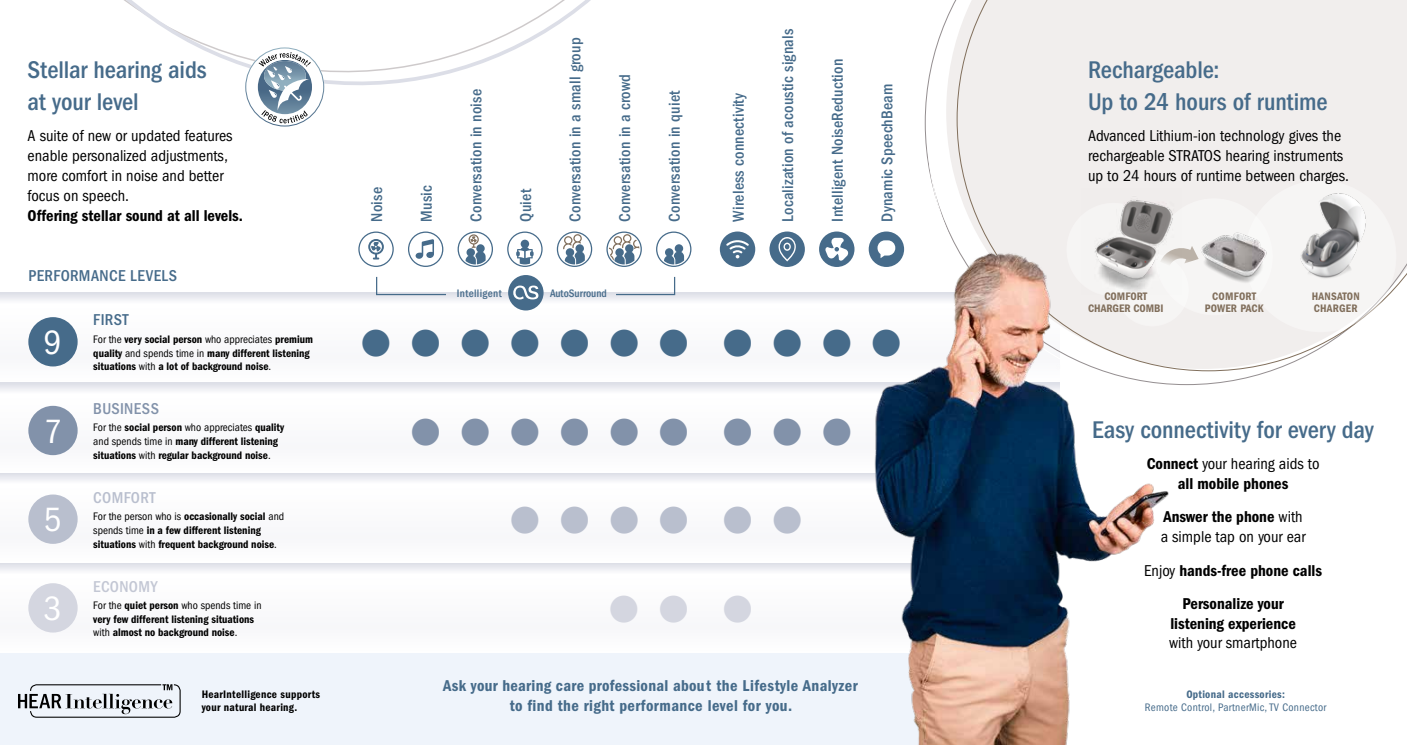
<style>
.page{position:relative;width:1407px;height:745px;background:#fff}
.page>*{position:absolute;margin:0;border:0;box-sizing:border-box;transform-origin:0 0}
.t1{font:37.5px "Zapf Dingbats ITC";color:#466b8a}
.t2{font:37.5px "Zapf Dingbats ITC";color:#8292aa}
.t3{font:37.5px "Zapf Dingbats ITC";color:#b9bfce}
.t4{font:37.5px "Zapf Dingbats ITC";color:#d4d6e0}
.t5{font:condensed 34.88px "Franklin Gothic";color:#fff}
.t6{font:500 condensed 25px/31.2px "Franklin Gothic";letter-spacing:-.005em;color:#466b8a}
.t7{font:condensed 16.25px/20px "Franklin Gothic";color:#000}
.t8{font:500 condensed 16.25px "Franklin Gothic";letter-spacing:.01em;color:#466b8a}
.t9{font:600 condensed 16.25px/19.5px "Franklin Gothic";color:#000;text-align:center}
.t10{font:600 condensed 16.25px/20px "Franklin Gothic";letter-spacing:.025em;color:#466b8a;text-align:center}
.t11{font:500 condensed 16.25px "Franklin Gothic";letter-spacing:.02em;color:#8292aa}
.t12{font:500 condensed 16.25px "Franklin Gothic";letter-spacing:.02em;color:#b9bfce}
.t13{font:500 condensed 16.25px "Franklin Gothic";letter-spacing:.02em;color:#c3c7d4}
.t14{font:600 condensed 11.25px/13.8px "Franklin Gothic";color:#000}
.t15{font:600 condensed 11.25px/12.5px "Franklin Gothic";letter-spacing:.015em;color:#816f5c;text-align:center}
.t16{font:600 condensed 11.25px/13.8px "Franklin Gothic";letter-spacing:.025em;color:#000}
.t17{font:condensed 11.25px "Franklin Gothic";letter-spacing:.025em;color:#466b8a}
.t18{font:500 condensed 11.25px "Franklin Gothic";letter-spacing:.015em;color:#466b8a}
.t19{font:600 condensed 11.25px "Franklin Gothic";letter-spacing:.025em;color:#466b8a}
.s1{font-weight:400}
.s2{font-weight:600}
</style>
<div class="page">
<div style="left:0;top:293px;width:1059px;height:90px;background:#fbfbfc"></div>
<svg style="left:124px;top:0;width:467px;height:116px"></svg>
<svg style="left:927px;top:0;width:345px;height:384px"></svg>
<svg style="left:957px;top:0;width:450px;height:371px;background:#f0edec"></svg>
<svg style="left:1066px;top:203px;width:15px;height:31px"></svg>
<div style="left:1155px;top:198px;width:117px;height:117px;background:#f6f5f4;border-radius:50%"></div>
<div style="left:1244px;top:180px;width:152px;height:152px;background:#f6f5f4;border-radius:50%"></div>
<div style="left:0;top:383px;width:1059px;height:90px;background:#fbfbfc"></div>
<div style="left:0;top:473px;width:1059px;height:90px;background:#fbfbfc"></div>
<div style="left:0;top:563px;width:1059px;height:90px;background:#fbfbfc"></div>
<div style="left:0;top:653px;width:1031px;height:91px;background:#eff4fb"></div>
<svg style="left:615px;top:276px;width:61px;height:19px"></svg>
<svg style="left:375px;top:276px;width:72px;height:19px"></svg>
<svg style="left:508px;top:275px;width:35px;height:35px"></svg>
<svg style="left:18px;top:684px;width:163px;height:33px"></svg>
<img style="left:763px;top:234px;width:452px;height:510px">
<svg style="left:245px;top:47px;width:79px;height:80px"></svg>
<div style="left:245px;top:47px;width:79px;height:79px;border:1px solid #fff;border-radius:50%"></div>
<svg style="left:258px;top:52px;width:54px;height:71px"></svg>
<img style="left:1181px;top:213px;width:86px;height:85px">
<img style="left:1291px;top:182px;width:79px;height:96px">
<img style="left:1081px;top:189px;width:101px;height:105px">
<svg style="left:358px;top:231px;width:36px;height:36px"></svg>
<svg style="left:408px;top:231px;width:35px;height:36px"></svg>
<svg style="left:457px;top:231px;width:36px;height:36px"></svg>
<svg style="left:507px;top:231px;width:36px;height:36px"></svg>
<svg style="left:557px;top:231px;width:35px;height:36px"></svg>
<svg style="left:606px;top:231px;width:36px;height:36px"></svg>
<svg style="left:656px;top:231px;width:35px;height:36px"></svg>
<svg style="left:720px;top:231px;width:35px;height:36px"></svg>
<svg style="left:769px;top:231px;width:36px;height:36px"></svg>
<svg style="left:819px;top:231px;width:35px;height:36px"></svg>
<svg style="left:869px;top:231px;width:35px;height:36px"></svg>
<div style="left:28px;top:317px;width:50px;height:49px;background:#466b8a;border-radius:50%"></div>
<div style="left:28px;top:405px;width:50px;height:50px;background:#8292aa;border-radius:50%"></div>
<div style="left:28px;top:494px;width:50px;height:49px;background:#b9bfce;border-radius:50%"></div>
<div style="left:28px;top:583px;width:50px;height:49px;background:#d4d6e0;border-radius:50%"></div>
<h3 class="t6" style="left:28px;top:54px;width:181px">Stellar hearing aids at your level</h3>
<h3 class="t7" style="left:28px;top:125px;width:206px">A suite of new or updated features enable personalized adjustments, more comfort in noise and better focus on speech.</h3>
<h3 class="t9" style="left:28px;top:206px;width:217px">Offering stellar sound at all levels.</h3>
<h3 class="t8" style="left:28px;top:266px;width:150px">PERFORMANCE LEVELS</h3>
<h3 class="t8" style="left:367px;top:221px;width:36px;rotate:-90deg">Noise</h3>
<h3 class="t8" style="left:417px;top:221px;width:38px;rotate:-90deg">Music</h3>
<h3 class="t8" style="left:467px;top:221px;width:134px;rotate:-90deg">Conversation in noise</h3>
<h3 class="t8" style="left:516px;top:221px;width:34px;rotate:-90deg">Quiet</h3>
<h3 class="t8" style="left:566px;top:221px;width:185px;rotate:-90deg">Conversation in a small group</h3>
<h3 class="t8" style="left:616px;top:221px;width:149px;rotate:-90deg">Conversation in a crowd</h3>
<p class="t18" style="left:457px;top:286px;width:46px">Intelligent</p>
<p class="t18" style="left:550px;top:286px;width:58px">AutoSurround</p>
<h3 class="t8" style="left:665px;top:221px;width:132px;rotate:-90deg">Conversation in quiet</h3>
<h3 class="t8" style="left:729px;top:221px;width:130px;rotate:-90deg">Wireless connectivity</h3>
<h3 class="t8" style="left:779px;top:221px;width:194px;rotate:-90deg">Localization of acoustic signals</h3>
<h3 class="t8" style="left:828px;top:221px;width:164px;rotate:-90deg">Intelligent NoiseReduction</h3>
<h3 class="t8" style="left:878px;top:221px;width:139px;rotate:-90deg">Dynamic SpeechBeam</h3>
<h2 class="t5" style="left:44px;top:322px;width:19px">9</h2>
<h2 class="t5" style="left:44px;top:411px;width:19px">7</h2>
<h2 class="t5" style="left:44px;top:500px;width:19px">5</h2>
<h2 class="t5" style="left:44px;top:588px;width:19px">3</h2>
<h3 class="t8" style="left:93px;top:311px;width:37px">FIRST</h3>
<p class="t14" style="left:93px;top:332px;width:221px"><span class="s1">For the</span> very social person <span class="s1">who appreciates</span> premium quality <span class="s1">and spends time in</span> many different listening situations <span class="s1">with</span> a lot of background noise<span class="s1">.</span></p>
<h1 class="t1" style="left:361px;top:325px;width:541px">●●●●●●● ●●●●</h1>
<h3 class="t11" style="left:93px;top:399px;width:67px">BUSINESS</h3>
<p class="t14" style="left:93px;top:420px;width:192px"><span class="s1">For the</span> social person <span class="s1">who appreciates</span> quality <span class="s1">and spends time in</span> many different listening situations <span class="s1">with</span> regular background noise<span class="s1">.</span></p>
<h1 class="t2" style="left:411px;top:414px;width:442px">●●●●●● ●●●</h1>
<h3 class="t12" style="left:93px;top:488px;width:64px">COMFORT</h3>
<p class="t14" style="left:93px;top:509px;width:192px"><span class="s1">For the person who is</span> occasionally social <span class="s1">and spends time</span> in a few different listening situations <span class="s1">with</span> frequent background noise<span class="s1">.</span></p>
<h1 class="t3" style="left:510px;top:502px;width:293px">●●●● ●●</h1>
<h3 class="t13" style="left:93px;top:576px;width:66px">ECONOMY</h3>
<p class="t14" style="left:93px;top:598px;width:170px"><span class="s1">For the</span> quiet person <span class="s1">who spends time in </span>very few different listening situations <span class="s1">with</span> almost no background noise<span class="s1">.</span></p>
<h1 class="t4" style="left:609px;top:591px;width:145px">●● ●</h1>
<p class="t16" style="left:202px;top:686px;width:120px">HearIntelligence supports your natural hearing.</p>
<h3 class="t10" style="left:443px;top:675px;width:416px">Ask your hearing care professional about the Lifestyle Analyzer to find the right performance level for you.</h3>
<h3 class="t6" style="left:1088px;top:54px;width:241px">Rechargeable:<br>Up to 24 hours of runtime</h3>
<h3 class="t7" style="left:1088px;top:125px;width:263px">Advanced Lithium-ion technology gives the rechargeable STRATOS hearing instruments up to 24 hours of runtime between charges.</h3>
<p class="t15" style="left:1088px;top:289px;width:77px">COMFORT<br>CHARGER COMBI</p>
<p class="t15" style="left:1204px;top:289px;width:61px">COMFORT<br>POWER PACK</p>
<p class="t15" style="left:1312px;top:289px;width:49px;text-align:left">HANSATON<br>CHARGER</p>
<h3 class="t6" style="left:1092px;top:414px;width:283px">Easy connectivity for every day</h3>
<h3 class="t9" style="left:1146px;top:454px;width:174px">Connect <span class="s1">your hearing aids to </span>all mobile phones</h3>
<h3 class="t7" style="left:1160px;top:507px;width:146px;line-height:19.5px"><span class="s2">Answer the phone</span> with a simple tap on your ear</h3>
<h3 class="t9" style="left:1144px;top:553px;width:179px;line-height:33.6px"><span class="s1">Enjoy</span> hands-free phone calls<br>Personalize your</h3>
<h3 class="t9" style="left:1170px;top:613px;width:127px">listening experience</h3>
<h3 class="t7" style="left:1169px;top:632px;width:129px">with your smartphone</h3>
<p class="t19" style="left:1186px;top:687px;width:100px">Optional accessories:</p>
<p class="t17" style="left:1145px;top:700px;width:183px">Remote Control, PartnerMic, TV Connector</p>
</div>
